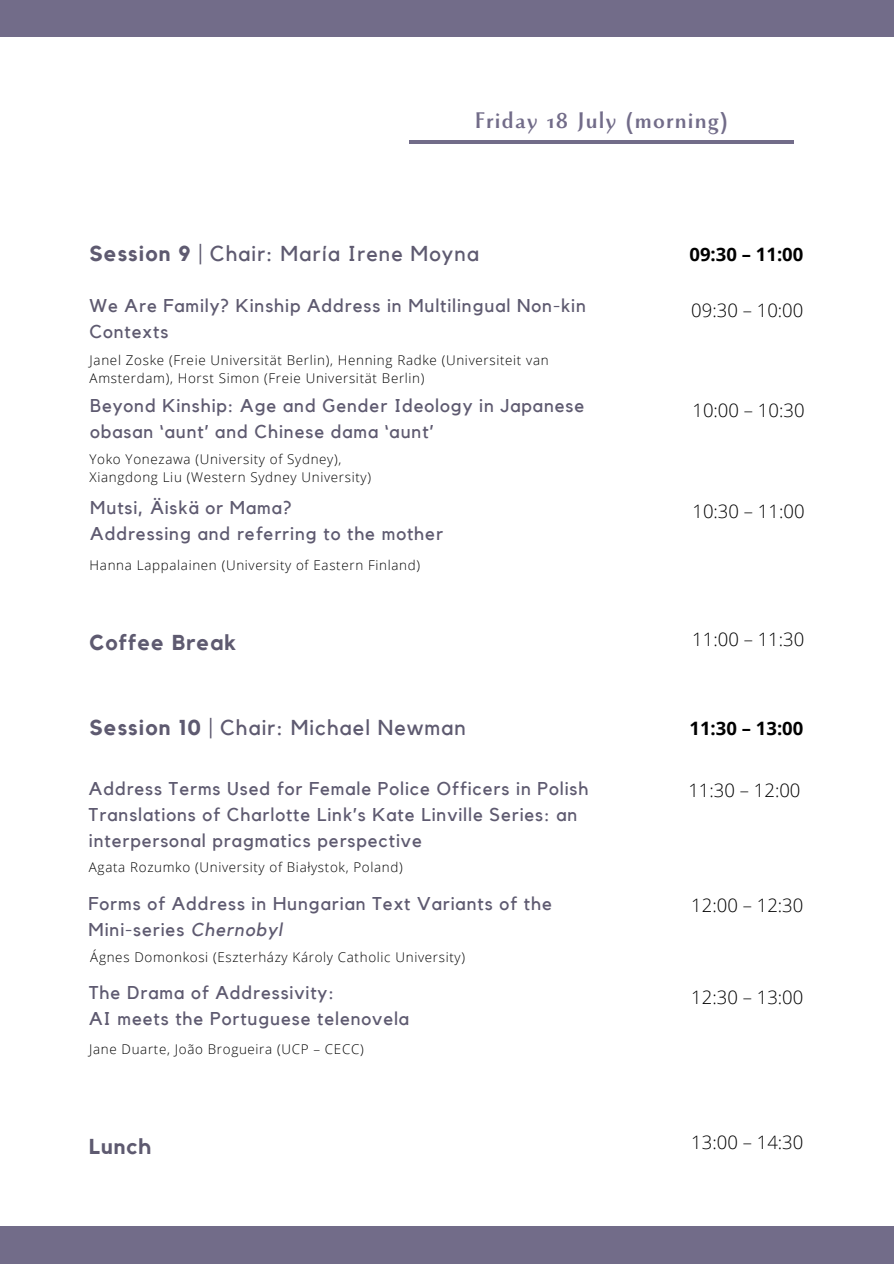
<style>
.page{position:relative;width:894px;height:1264px;background:#fff}
.page>*{position:absolute;margin:0;border:0;box-sizing:border-box;transform-origin:0 0}
.t1{font:700 25.2px "Monterchi";letter-spacing:.05em;color:#726c89}
.t2{font:21.45px "Kollektif";letter-spacing:.05em;color:#5e5a70}
.t3{font:700 21.45px "Kollektif";letter-spacing:.05em;color:#5e5a70}
.t4{font:18.45px/26px "Kollektif";letter-spacing:.05em;color:#5e5a70}
.t5{font:300 18.45px "Open Sans";color:#000}
.t6{font:700 18.45px "Open Sans";color:#000}
.t7{font:300 13.35px/17.9px "Open Sans";letter-spacing:.05em;color:#000}
.s1{font-weight:700}
.s2{font-style:italic}
</style>
<div class="page">
<div style="left:0;top:0;width:893px;height:36px;background:#726c89"></div>
<div style="left:0;top:1226px;width:893px;height:37px;background:#726c89"></div>
<hr style="left:409px;top:140px;width:383px;height:3px;background:#726c89">
<p class="t1" style="left:474px;top:108px;width:254px">Friday 18 July (morning)</p>
<p class="t2" style="left:89px;top:244px;width:391px"><span class="s1">Session 9</span> | Chair: María Irene Moyna</p>
<p class="t6" style="left:689px;top:241px;width:115px">09:30 – 11:00</p>
<p class="t4" style="left:89px;top:293px;width:497px">We Are Family? Kinship Address in Multilingual Non-kin<br>Contexts</p>
<p class="t7" style="left:90px;top:351px;width:460px">Janel Zoske (Freie Universität Berlin), Henning Radke (Universiteit van<br>Amsterdam), Horst Simon (Freie Universität Berlin)</p>
<p class="t4" style="left:90px;top:393px;width:495px">Beyond Kinship: Age and Gender Ideology in Japanese obasan ‘aunt’ and Chinese dama ‘aunt’</p>
<p class="t7" style="left:89px;top:449px;width:253px">Yoko Yonezawa (University of Sydney),</p>
<p class="t7" style="left:89px;top:467px;width:283px">Xiangdong Liu (Western Sydney University)</p>
<p class="t4" style="left:90px;top:495px;width:203px">Mutsi, Äiskä or Mama?</p>
<p class="t4" style="left:90px;top:521px;width:354px">Addressing and referring to the mother</p>
<p class="t7" style="left:90px;top:555px;width:332px">Hanna Lappalainen (University of Eastern Finland)</p>
<p class="t3" style="left:89px;top:632px;width:148px">Coffee Break</p>
<p class="t5" style="left:691px;top:297px;width:114px">09:30 – 10:00</p>
<p class="t5" style="left:692px;top:397px;width:114px">10:00 – 10:30</p>
<p class="t5" style="left:692px;top:498px;width:114px">10:30 – 11:00</p>
<p class="t5" style="left:692px;top:625px;width:114px">11:00 – 11:30</p>
<p class="t2" style="left:89px;top:717px;width:378px"><span class="s1">Session 10</span> | Chair: Michael Newman</p>
<p class="t6" style="left:689px;top:715px;width:115px">11:30 – 13:00</p>
<p class="t4" style="left:89px;top:776px;width:501px">Address Terms Used for Female Police Officers in Polish<br>Translations of Charlotte Link’s Kate Linville Series: an interpersonal pragmatics perspective</p>
<p class="t7" style="left:89px;top:857px;width:315px">Agata Rozumko (University of Białystok, Poland)</p>
<p class="t4" style="left:89px;top:891px;width:464px">Forms of Address in Hungarian Text Variants of the<br>Mini-series <span class="s2">Chernobyl</span></p>
<p class="t7" style="left:90px;top:947px;width:376px">Ágnes Domonkosi (Eszterházy Károly Catholic University)</p>
<p class="t4" style="left:89px;top:980px;width:246px">The Drama of Addressivity:</p>
<p class="t4" style="left:89px;top:1006px;width:321px">AI meets the Portuguese telenovela</p>
<p class="t7" style="left:89px;top:1040px;width:276px">Jane Duarte, João Brogueira (UCP – CECC)</p>
<p class="t3" style="left:89px;top:1137px;width:63px">Lunch</p>
<p class="t5" style="left:688px;top:777px;width:114px">11:30 – 12:00</p>
<p class="t5" style="left:691px;top:892px;width:114px">12:00 – 12:30</p>
<p class="t5" style="left:691px;top:984px;width:114px">12:30 – 13:00</p>
<p class="t5" style="left:691px;top:1129px;width:114px">13:00 – 14:30</p>
</div>
